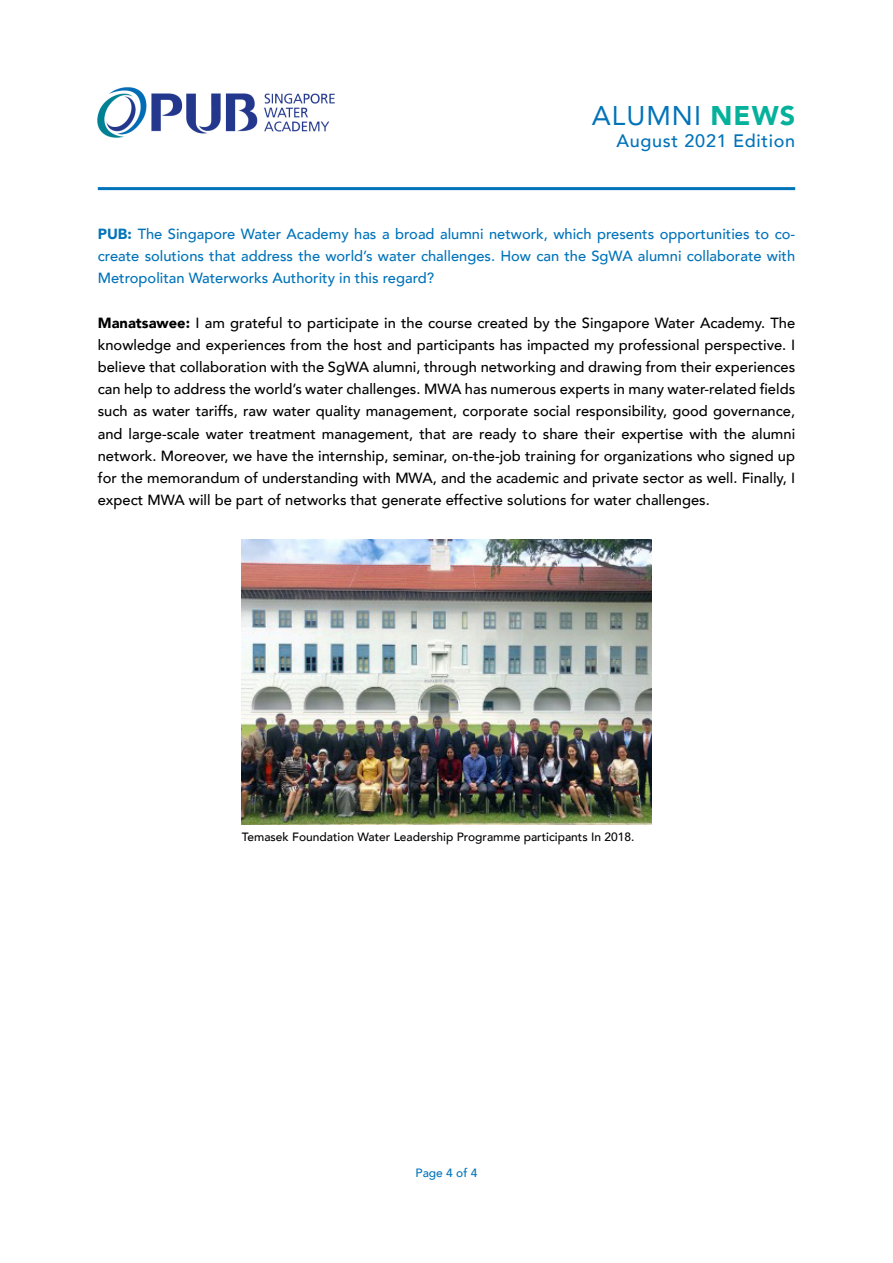
<style>
.page{position:relative;width:893px;height:1263px;background:#fff}
.page>*{position:absolute;margin:0;border:0;box-sizing:border-box;transform-origin:0 0}
.t1{font:27px "Avenir";letter-spacing:.04em;color:#0073b9}
.t2{font:500 18px "Avenir";letter-spacing:.04em;color:#0073b9}
.t3{font:500 14.7px/22.2px "Avenir";color:#000;text-align:justify}
.t4{font:500 14.7px/22.2px "Avenir";color:#0073b9;text-align:justify}
.t5{font:500 12px "Avenir";color:#000}
.t6{font:500 12px "Avenir";color:#0073b9}
.s1{font-weight:900;color:#06b19c}
.s2{font-weight:900}
</style>
<div class="page">
<img style="left:98px;top:88px;width:236px;height:49px">
<hr style="left:98px;top:187px;width:697px;height:3px;background:#0073b9">
<img style="left:242px;top:539px;width:409px;height:286px">
<p class="t1" style="left:592px;top:94px;width:205px">ALUMNI <span class="s1">NEWS</span></p>
<p class="t2" style="left:616px;top:125px;width:180px">August 2021 Edition</p>
<p class="t4" style="left:98px;top:222px;width:699px"><span class="s2">PUB:</span> The Singapore Water Academy has a broad alumni network, which presents opportunities to co&shy;create solutions that address the world’s water challenges. How can the SgWA alumni collaborate with Metropolitan Waterworks Authority in this regard?</p>
<p class="t3" style="left:98px;top:311px;width:699px"><span class="s2">Manatsawee:</span> I am grateful to participate in the course created by the Singapore Water Academy. The knowledge and experiences from the host and participants has impacted my professional perspective. I believe that collaboration with the SgWA alumni, through networking and drawing from their experiences can help to address the world’s water challenges. MWA has numerous experts in many water-related fields such as water tariffs, raw water quality management, corporate social responsibility, good governance, and large-scale water treatment management, that are ready to share their expertise with the alumni network. Moreover, we have the internship, seminar, on-the-job training for organizations who signed up for the memorandum of understanding with MWA, and the academic and private sector as well. Finally, I expect MWA will be part of networks that generate effective solutions for water challenges.</p>
<p class="t5" style="left:242px;top:827px;width:394px">Temasek Foundation Water Leadership Programme participants In 2018.</p>
<p class="t6" style="left:416px;top:1162px;width:63px">Page 4 of 4</p>
</div>
